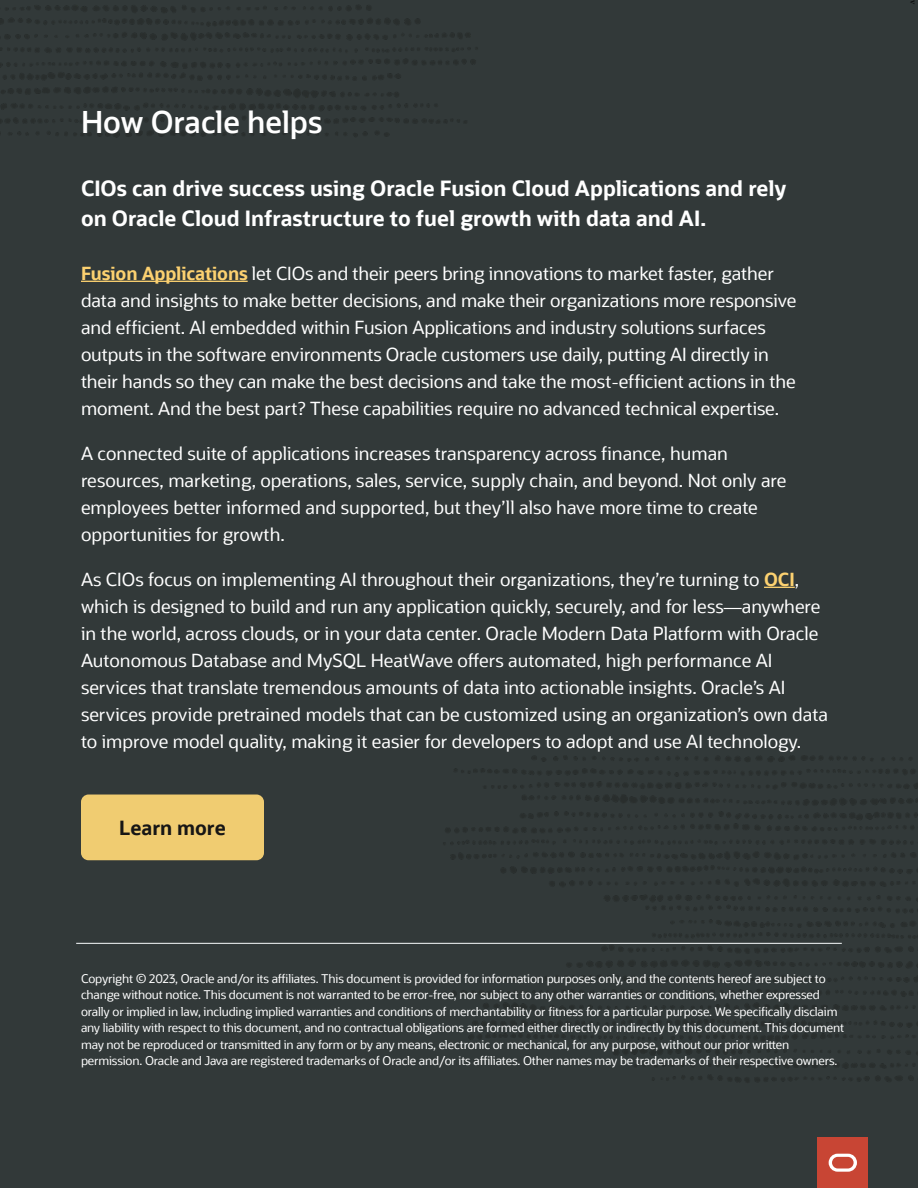
<style>
.page{position:relative;width:918px;height:1188px;background:#fff}
.page>*{position:absolute;margin:0;border:0;box-sizing:border-box;transform-origin:0 0}
.A__Boilerplate_header{font:600 30px "Oracle Sans";color:#fff}
.A__Subhead_chapters{font:700 21px/30px "Oracle Sans";color:#fff}
.A___CTA_Link_Button{font:700 19.5px "Oracle Sans";color:#171615}
.A__Body_Text{font:18px/27px "Oracle Sans";color:#fff}
.A__Copyright{font:12px/16.5px "Oracle Sans";letter-spacing:-.015em;color:#fff}
.t1{font:9px "Minion Pro";color:#000}
.s1{font-weight:700;color:#fcd170}
</style>
<div class="page">
<div style="left:0;top:0;width:917px;height:1188px;background:#323939"></div>
<img style="left:415px;top:685px;width:503px;height:441px">
<hr style="left:81px;top:281px;width:167px;height:1px;background:#fcd170">
<hr style="left:764px;top:587px;width:31px;height:1px;background:#fcd170">
<div style="left:81px;top:795px;width:183px;height:65px;background:#f0cc71;border-radius:8px"></div>
<hr style="left:76px;top:943px;width:766px;height:1px;background:#fafdff">
<div style="left:818px;top:1137px;width:50px;height:51px;background:#c84534"></div>
<svg style="left:829px;top:1154px;width:28px;height:18px"></svg>
<p class="A__Boilerplate_header" style="left:81px;top:104px;width:243px">How Oracle helps</p>
<p class="A__Subhead_chapters" style="left:81px;top:174px;width:707px">CIOs can drive success using Oracle Fusion Cloud Applications and rely on Oracle Cloud Infrastructure to fuel growth with data and AI.</p>
<p class="A__Body_Text" style="left:81px;top:260px;width:717px"><span class="s1">Fusion Applications</span> let CIOs and their peers bring innovations to market faster, gather data and insights to make better decisions, and make their organizations more responsive and efficient. AI embedded within Fusion Applications and industry solutions surfaces outputs in the software environments Oracle customers use daily, putting AI directly in their hands so they can make the best decisions and take the most-efficient actions in the moment. And the best part? These capabilities require no advanced technical expertise.</p>
<p class="A__Body_Text" style="left:81px;top:440px;width:707px">A connected suite of applications increases transparency across finance, human resources, marketing, operations, sales, service, supply chain, and beyond. Not only are employees better informed and supported, but they’ll also have more time to create opportunities for growth.</p>
<p class="A__Body_Text" style="left:81px;top:566px;width:749px">As CIOs focus on implementing AI throughout their organizations, they’re turning to <span class="s1">OCI</span>, which is designed to build and run any application quickly, securely, and for less—anywhere in the world, across clouds, or in your data center. Oracle Modern Data Platform with Oracle Autonomous Database and MySQL HeatWave offers automated, high performance AI services that translate tremendous amounts of data into actionable insights. Oracle’s AI services provide pretrained models that can be customized using an organization’s own data to improve model quality, making it easier for developers to adopt and use AI technology.</p>
<p class="A___CTA_Link_Button" style="left:119px;top:815px;width:108px">Learn more</p>
<p class="A__Copyright" style="left:81px;top:970px;width:765px">Copyright © 2023, Oracle and/or its affiliates. This document is provided for information purposes only, and the contents hereof are subject to change without notice. This document is not warranted to be error-free, nor subject to any other warranties or conditions, whether expressed orally or implied in law, including implied warranties and conditions of merchantability or fitness for a particular purpose. We specifically disclaim any liability with respect to this document, and no contractual obligations are formed either directly or indirectly by this document. This document may not be reproduced or transmitted in any form or by any means, electronic or mechanical, for any purpose, without our prior written permission. Oracle and Java are registered trademarks of Oracle and/or its affiliates. Other names may be trademarks of their respective owners.</p>
<p class="t1" style="left:920px;top:0;width:6px;rotate:90deg">v</p>
</div>
